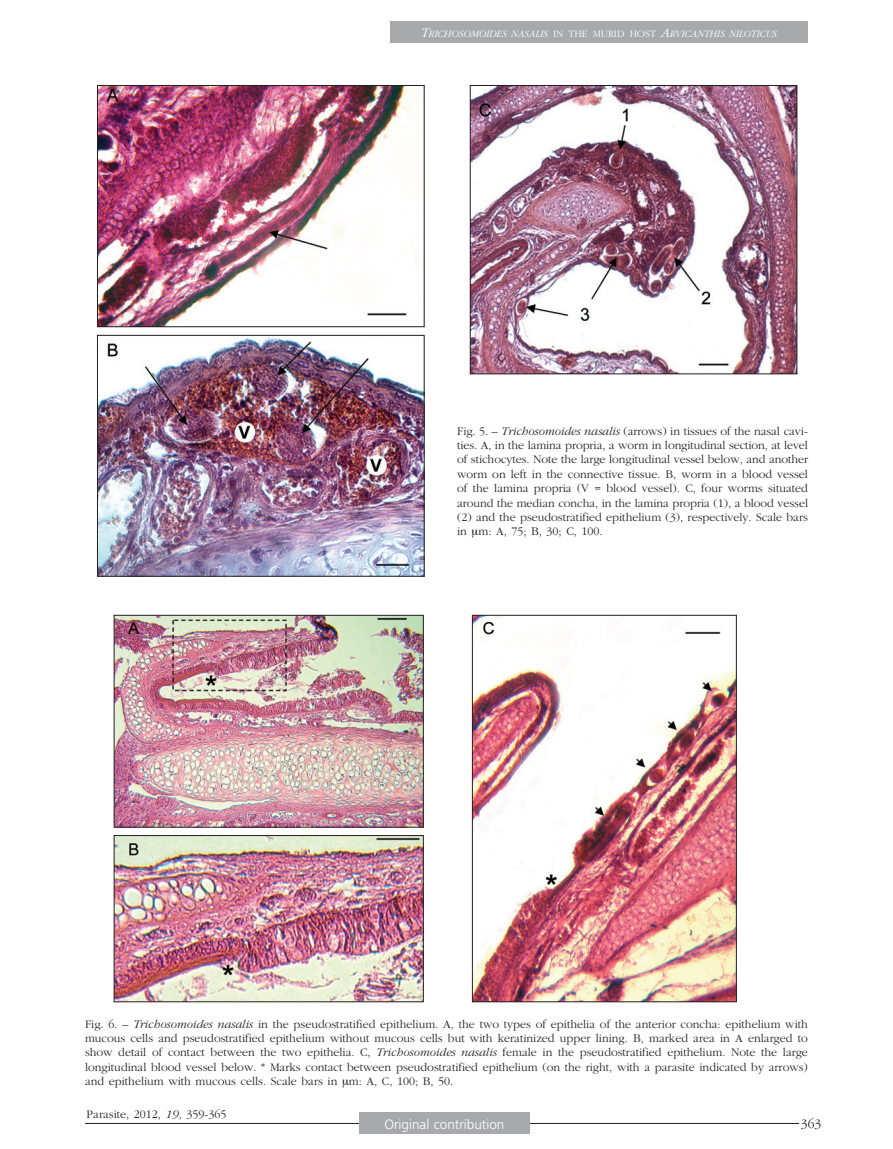
<style>
.page{position:relative;width:893px;height:1149px;background:#fff}
.page>*{position:absolute;margin:0;border:0;box-sizing:border-box;transform-origin:0 0}
.t1{font:300 13.5px "Frutiger";color:#fff}
.t2{font:300 13.5px "Garamond";color:#231f20}
.t3{font:300 12px/14.4px "Garamond";color:#231f20;text-align:justify}
.t4{font:italic 300 10.2px "Garamond";color:#fff}
.s1{font-size:13.5px}
.s2{font-style:normal}
.s3{font-style:italic}
</style>
<div class="page">
<div style="left:390px;top:21px;width:418px;height:22px;background:#a8a9ad"></div>
<hr style="left:85px;top:1122px;width:723px;height:1px;background:#231f20">
<div style="left:799px;top:1106px;width:30px;height:23px;background:#fff"></div>
<div style="left:359px;top:1112px;width:170px;height:21px;background:#a8a9ad"></div>
<img style="left:99px;top:87px;width:324px;height:238px">
<div style="left:97px;top:85px;width:328px;height:242px;border:1px solid #231f20"></div>
<img style="left:99px;top:337px;width:324px;height:237px">
<div style="left:97px;top:335px;width:328px;height:241px;border:1px solid #231f20"></div>
<img style="left:472px;top:87px;width:323px;height:285px">
<div style="left:470px;top:85px;width:327px;height:289px;border:1px solid #231f20"></div>
<img style="left:474px;top:616px;width:261px;height:383px">
<div style="left:472px;top:614px;width:265px;height:387px;border:1px solid #231f20"></div>
<img style="left:116px;top:616px;width:306px;height:209px">
<div style="left:114px;top:614px;width:310px;height:213px;border:1px solid #231f20"></div>
<img style="left:116px;top:836px;width:306px;height:163px">
<div style="left:114px;top:834px;width:310px;height:167px;border:1px solid #231f20"></div>
<p class="t4" style="left:421px;top:28px;width:357px"><span class="s1">T</span>RICHOSOMOIDES NASALIS <span class="s2">IN THE MURID HOST</span> <span class="s1">A</span>RVICANTHIS NILOTICUS</p>
<p class="t3" style="left:457px;top:423px;width:353px">Fig. 5. – <span class="s3">Trichosomoides nasalis</span> (arrows) in tissues of the nasal cavi&shy;ties. A, in the lamina propria, a worm in longitudinal section, at level of stichocytes. Note the large longitudinal vessel below, and another worm on left in the connective tissue. B, worm in a blood vessel of the lamina propria (V = blood vessel). C, four worms situated around the median concha, in the lamina propria (1), a blood vessel (2) and the pseudostratified epithelium (3), respectively. Scale bars in m: A, 75; B, 30; C, 100.</p>
<p class="t3" style="left:85px;top:1016px;width:724px">Fig. 6. – <span class="s3">Trichosomoides nasalis</span> in the pseudostratified epithelium. A, the two types of epithelia of the anterior concha: epithelium with mucous cells and pseudostratified epithelium without mucous cells but with keratinized upper lining. B, marked area in A enlarged to show detail of contact between the two epithelia. C, <span class="s3">Trichosomoides nasalis</span> female in the pseudostratified epithelium. Note the large longitudinal blood vessel below. * Marks contact between pseudostratified epithelium (on the right, with a parasite indicated by arrows) and epithelium with mucous cells. Scale bars in m: A, C, 100; B, 50.</p>
<p class="t3" style="left:87px;top:1106px;width:141px">Parasite, 2012, <span class="s3">19</span>, 359-365</p>
<p class="t1" style="left:384px;top:1116px;width:122px">Original contribution</p>
<p class="t2" style="left:801px;top:1116px;width:22px">363</p>
</div>
